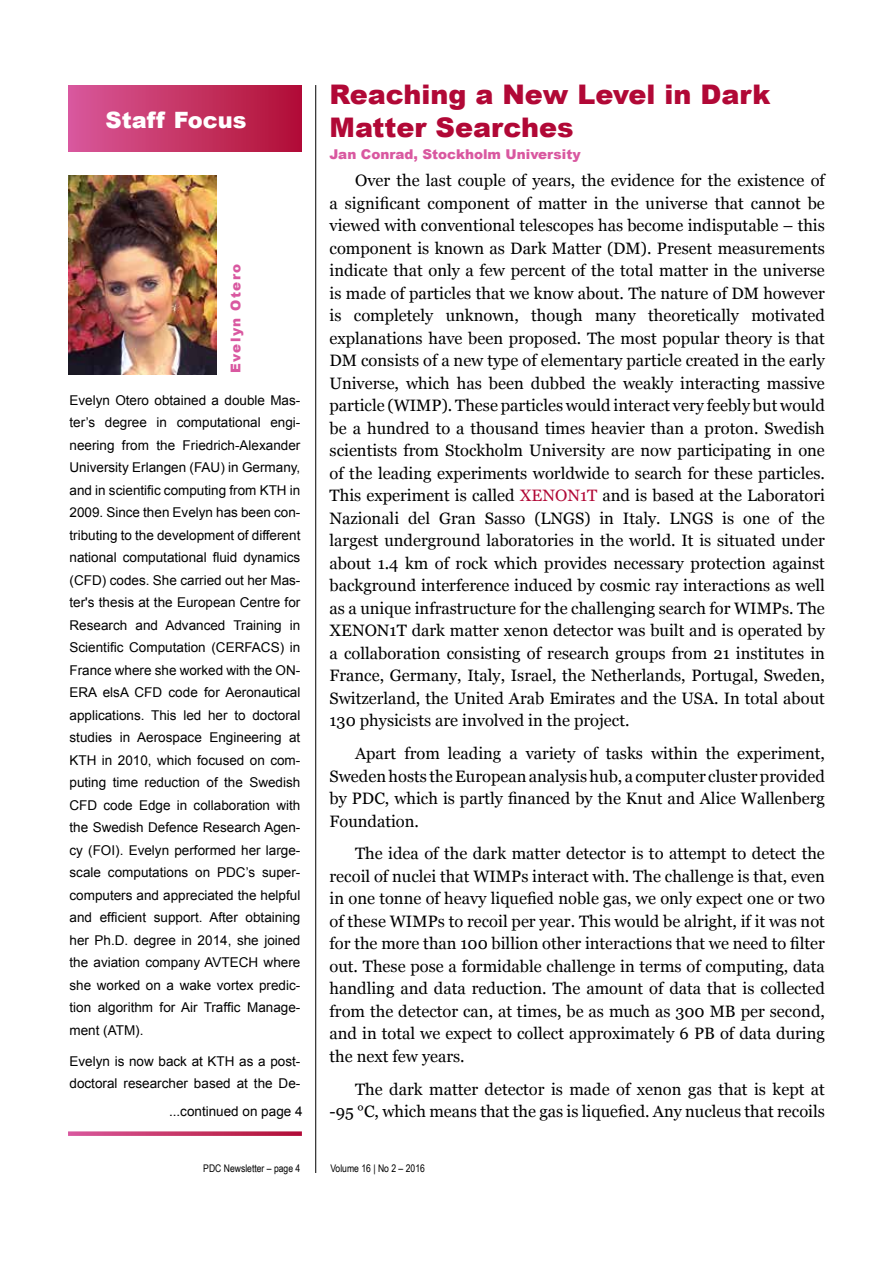
<style>
.page{position:relative;width:893px;height:1263px;background:#fff}
.page>*{position:absolute;margin:0;border:0;box-sizing:border-box;transform-origin:0 0}
.t1{font:900 27px/32.4px "Arial";color:#b10836}
.t2{font:900 22.5px "Arial";color:#fff}
.t3{font:16.5px/22.5px "Georgia";color:#000;text-align:justify}
.t4{font:13.5px/22.5px "Arial";color:#000;text-align:justify}
.t5{font:900 13.5px "Arial";color:#d958a0}
.t6{font:900 13.5px "Arial";letter-spacing:.1em;color:#d958a0}
.t7{font:10.5px "Arial Narrow";color:#000}
.s1{color:#b10836}
</style>
<div class="page">
<hr style="left:315px;top:85px;width:1px;height:1088px;background:#000">
<img style="left:68px;top:175px;width:148px;height:199px">
<div style="left:68px;top:85px;width:234px;height:67px;background:linear-gradient(to right,#d9599a,#b10f34)"></div>
<svg style="left:68px;top:1131px;width:234px;height:5px"></svg>
<h2 class="t2" style="left:105px;top:104px;width:143px">Staff Focus</h2>
<p class="t6" style="left:226px;top:373px;width:111px;rotate:-90deg">Evelyn Otero</p>
<p class="t4" style="left:70px;top:389px;width:232px">Evelyn Otero obtained a double Mas&shy;ter’s degree in computational engi&shy;neering from the Friedrich-Alexander University Erlangen (FAU) in Germany, and in scientific computing from KTH in 2009. Since then Evelyn has been con&shy;tributing to the development of different national computational fluid dynamics (CFD) codes. She carried out her Mas&shy;ter's thesis at the European Centre for Research and Advanced Training in Scientific Computation (CERFACS) in France where she worked with the ON-ERA elsA CFD code for Aeronautical applications. This led her to doctoral studies in Aerospace Engineering at KTH in 2010, which focused on com&shy;puting time reduction of the Swedish CFD code Edge in collaboration with the Swedish Defence Research Agen&shy;cy (FOI). Evelyn performed her large&shy;scale computations on PDC’s super&shy;computers and appreciated the helpful and efficient support. After obtaining her Ph.D. degree in 2014, she joined the aviation company AVTECH where she worked on a wake vortex predic&shy;tion algorithm for Air Traffic Manage&shy;ment (ATM).</p>
<p class="t4" style="left:70px;top:1050px;width:232px">Evelyn is now back at KTH as a post&shy;doctoral researcher based at the De-</p>
<p class="t4" style="left:169px;top:1100px;width:135px">...continued on page 4</p>
<h1 class="t1" style="left:330px;top:78px;width:442px">Reaching a New Level in Dark<br>Matter Searches</h1>
<p class="t5" style="left:330px;top:145px;width:253px">Jan Conrad, Stockholm University</p>
<p class="t3" style="left:330px;top:168px;width:497px;text-indent:26px">Over the last couple of years, the evidence for the existence of a significant component of matter in the universe that cannot be viewed with conventional telescopes has become indisputable – this component is known as Dark Matter (DM). Present measurements indicate that only a few percent of the total matter in the universe is made of particles that we know about. The nature of DM however is completely unknown, though many theoretically motivated explanations have been proposed. The most popular theory is that DM consists of a new type of elementary particle created in the early Universe, which has been dubbed the weakly interacting massive particle (WIMP). These particles would interact very feebly but would be a hundred to a thousand times heavier than a proton. Swedish scientists from Stockholm University are now participating in one of the leading experiments worldwide to search for these particles.<br>This experiment is called <span class="s1">XENON1T</span> and is based at the Laboratori Nazionali del Gran Sasso (LNGS) in Italy. LNGS is one of the largest underground laboratories in the world. It is situated under about 1.4 km of rock which provides necessary protection against background interference induced by cosmic ray interactions as well as a unique infrastructure for the challenging search for WIMPs. The XENON1T dark matter xenon detector was built and is operated by a collaboration consisting of research groups from 21 institutes in France, Germany, Italy, Israel, the Netherlands, Portugal, Sweden, Switzerland, the United Arab Emirates and the USA. In total about 130 physicists are involved in the project.</p>
<p class="t3" style="left:330px;top:741px;width:497px;text-indent:26px">Apart from leading a variety of tasks within the experiment, Sweden hosts the European analysis hub, a computer cluster provided by PDC, which is partly financed by the Knut and Alice Wallenberg Foundation.</p>
<p class="t3" style="left:330px;top:842px;width:497px;text-indent:26px">The idea of the dark matter detector is to attempt to detect the recoil of nuclei that WIMPs interact with. The challenge is that, even in one tonne of heavy liquefied noble gas, we only expect one or two of these WIMPs to recoil per year. This would be alright, if it was not for the more than 100 billion other interactions that we need to filter out. These pose a formidable challenge in terms of computing, data handling and data reduction. The amount of data that is collected from the detector can, at times, be as much as 300 MB per second, and in total we expect to collect approximately 6 PB of data during the next few years.</p>
<p class="t3" style="left:330px;top:1077px;width:497px;text-align:right">The dark matter detector is made of xenon gas that is kept at -95 °C, which means that the gas is liquefied. Any nucleus that recoils</p>
<p class="t7" style="left:203px;top:1161px;width:99px">PDC Newsletter – page 4</p>
<p class="t7" style="left:330px;top:1161px;width:96px">Volume 16 | No 2 – 2016</p>
</div>
